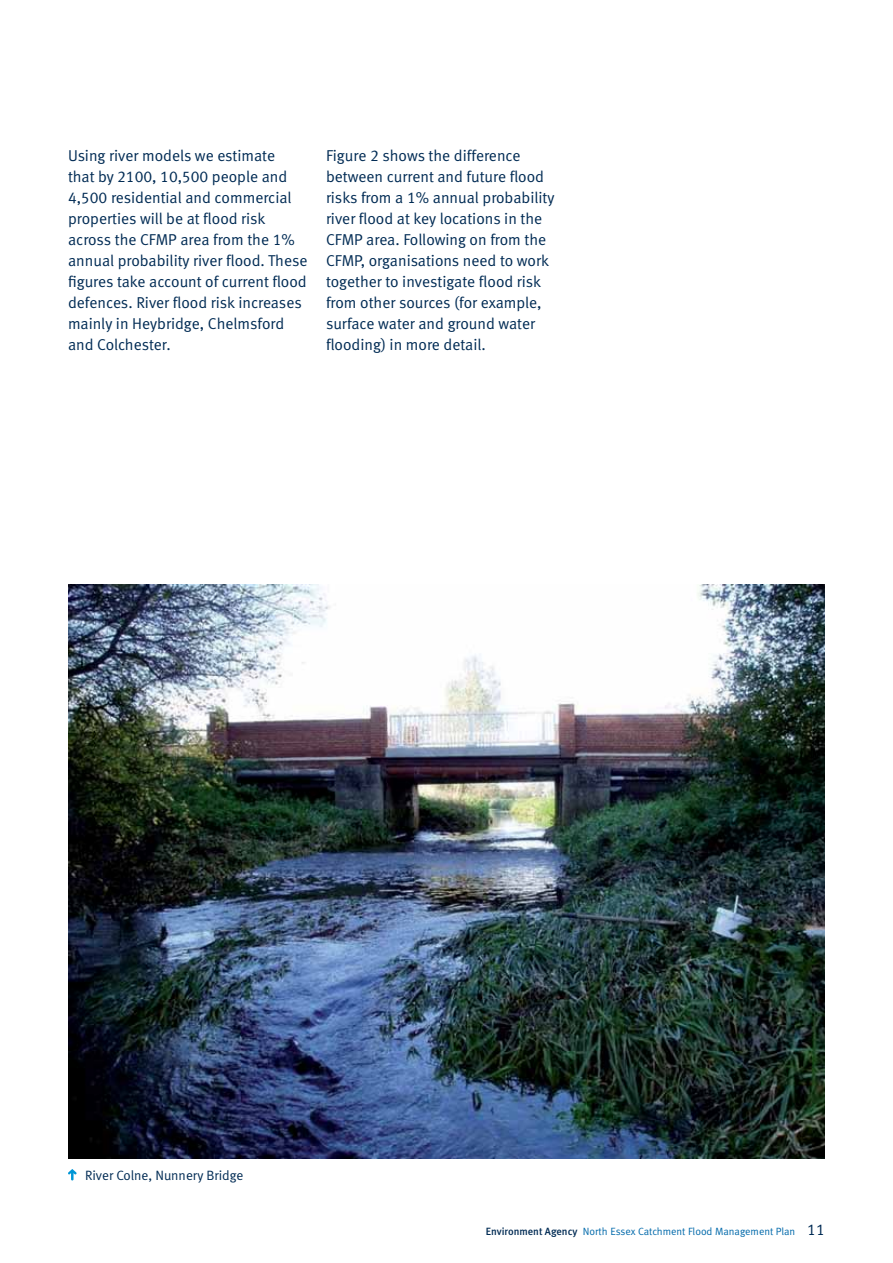
<style>
.page{position:relative;width:893px;height:1263px;background:#fff}
.page>*{position:absolute;margin:0;border:0;box-sizing:border-box;transform-origin:0 0}
.t1{font:15.75px/21px "EA Meta Normal";color:#002b54}
.t2{font:13.5px "EA Meta Normal";color:#002b54}
.t3{font:10.5px "EA Meta Normal";color:#0069aa}
.s1{font-family:"EA Meta";font-weight:500;color:#002b54}
.s2{font-size:15.75px;color:#002b54}
</style>
<div class="page">
<svg style="left:68px;top:1169px;width:9px;height:11px"></svg>
<img style="left:68px;top:585px;width:757px;height:574px">
<p class="t1" style="left:68px;top:145px;width:241px">Using river models we estimate<br>that by 2100, 10,500 people and<br>4,500 residential and commercial properties will be at flood risk across the CFMP area from the 1% annual probability river flood. These figures take account of current flood defences. River flood risk increases mainly in Heybridge, Chelmsford and Colchester.</p>
<p class="t1" style="left:326px;top:145px;width:230px">Figure 2 shows the difference between current and future flood risks from a 1% annual probability river flood at key locations in the<br>CFMP area. Following on from the<br>CFMP, organisations need to work together to investigate flood risk from other sources (for example, surface water and ground water flooding) in more detail.</p>
<p class="t2" style="left:85px;top:1167px;width:160px">River Colne, Nunnery Bridge</p>
<p class="t3" style="left:486px;top:1225px;width:340px"><span class="s1">Environment Agency</span> North Essex Catchment Flood Management Plan <span class="s2">11</span></p>
</div>
